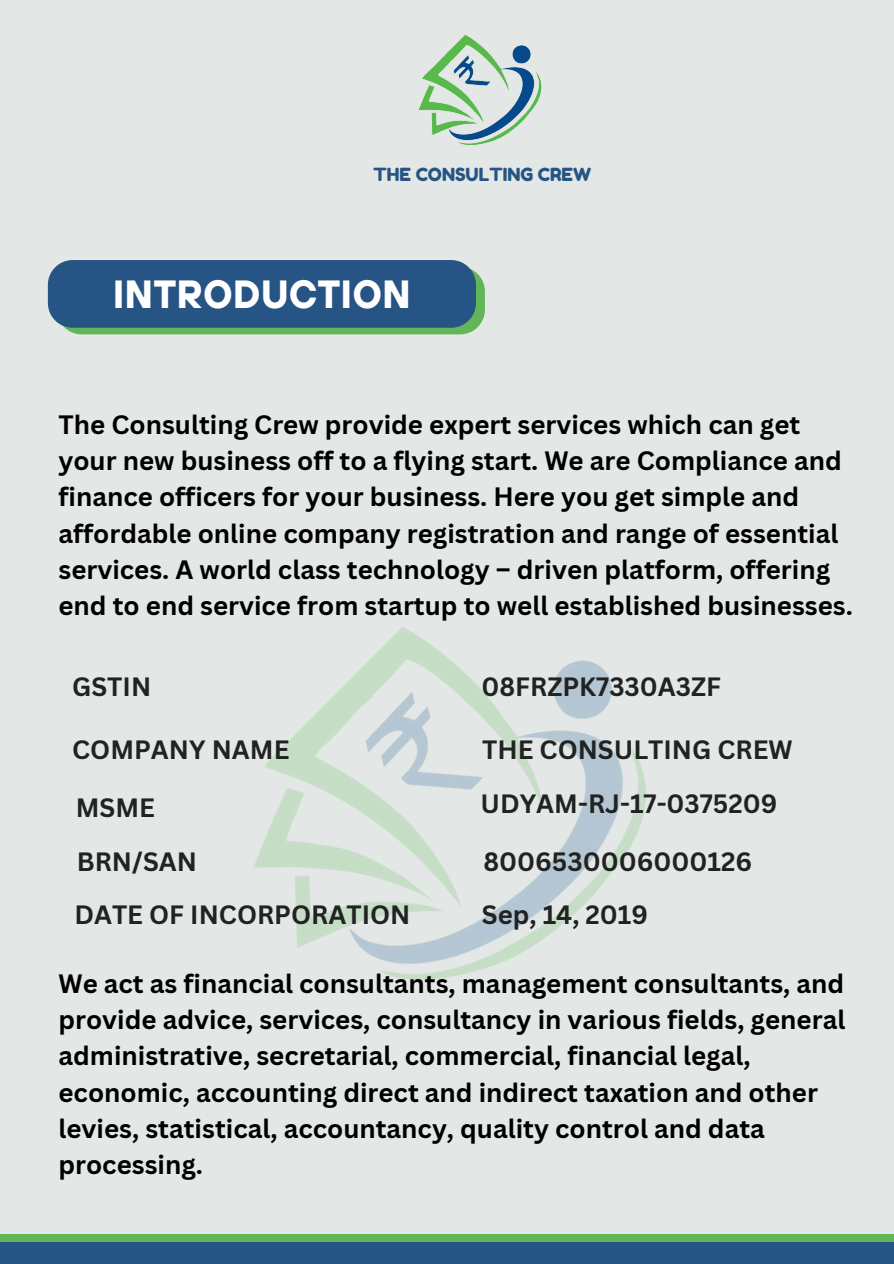
<style>
.page{position:relative;width:894px;height:1264px;background:#fff}
.page>*{position:absolute;margin:0;border:0;box-sizing:border-box;transform-origin:0 0}
.t1{font:700 39.15px "TT Hoves";color:#fff}
.t2{font:700 25.8px/36px "Canva Sans";color:#000}
.t3{font:700 25.8px "Canva Sans";color:#212322}
.t4{font:18.15px "Fredoka One";color:#255485}
</style>
<div class="page">
<div style="left:0;top:0;width:893px;height:1263px;background:#e3e7e6"></div>
<img style="left:254px;top:627px;width:392px;height:353px">
<div style="left:0;top:1233px;width:893px;height:30px;background:#61b657"></div>
<div style="left:0;top:1241px;width:893px;height:22px;background:#255485"></div>
<div style="left:57px;top:267px;width:427px;height:67px;background:#61b657;border-radius:25px"></div>
<div style="left:48px;top:260px;width:427px;height:68px;background:#255485;border-radius:25px"></div>
<img style="left:419px;top:35px;width:123px;height:111px">
<h2 class="t4" style="left:373px;top:163px;width:219px">THE CONSULTING CREW</h2>
<h2 class="t1" style="left:113px;top:269px;width:299px">INTRODUCTION</h2>
<p class="t2" style="left:58px;top:406px;width:795px">The Consulting Crew provide expert services which can get your new business off to a flying start. We are Compliance and finance officers for your business. Here you get simple and affordable online company registration and range of essential services. A world class technology – driven platform, offering end to end service from startup to well established businesses.</p>
<h2 class="t3" style="left:72px;top:668px;width:80px">GSTIN</h2>
<h1 class="t3" style="left:481px;top:668px;width:241px">08FRZPK7330A3ZF</h1>
<h3 class="t3" style="left:72px;top:731px;width:219px">COMPANY NAME</h3>
<p class="t3" style="left:482px;top:731px;width:312px">THE CONSULTING CREW</p>
<h3 class="t3" style="left:76px;top:789px;width:81px">MSME</h3>
<h3 class="t3" style="left:480px;top:785px;width:298px">UDYAM-RJ-17-0375209</h3>
<h2 class="t3" style="left:483px;top:843px;width:270px">8006530006000126</h2>
<h2 class="t3" style="left:77px;top:843px;width:122px">BRN/SAN</h2>
<h2 class="t3" style="left:74px;top:896px;width:337px">DATE OF INCORPORATION</h2>
<h2 class="t3" style="left:481px;top:896px;width:168px">Sep, 14, 2019</h2>
<h2 class="t2" style="left:58px;top:965px;width:788px">We act as financial consultants, management consultants, and provide advice, services, consultancy in various fields, general administrative, secretarial, commercial, financial legal, economic, accounting direct and indirect taxation and other levies, statistical, accountancy, quality control and data processing.</h2>
</div>
